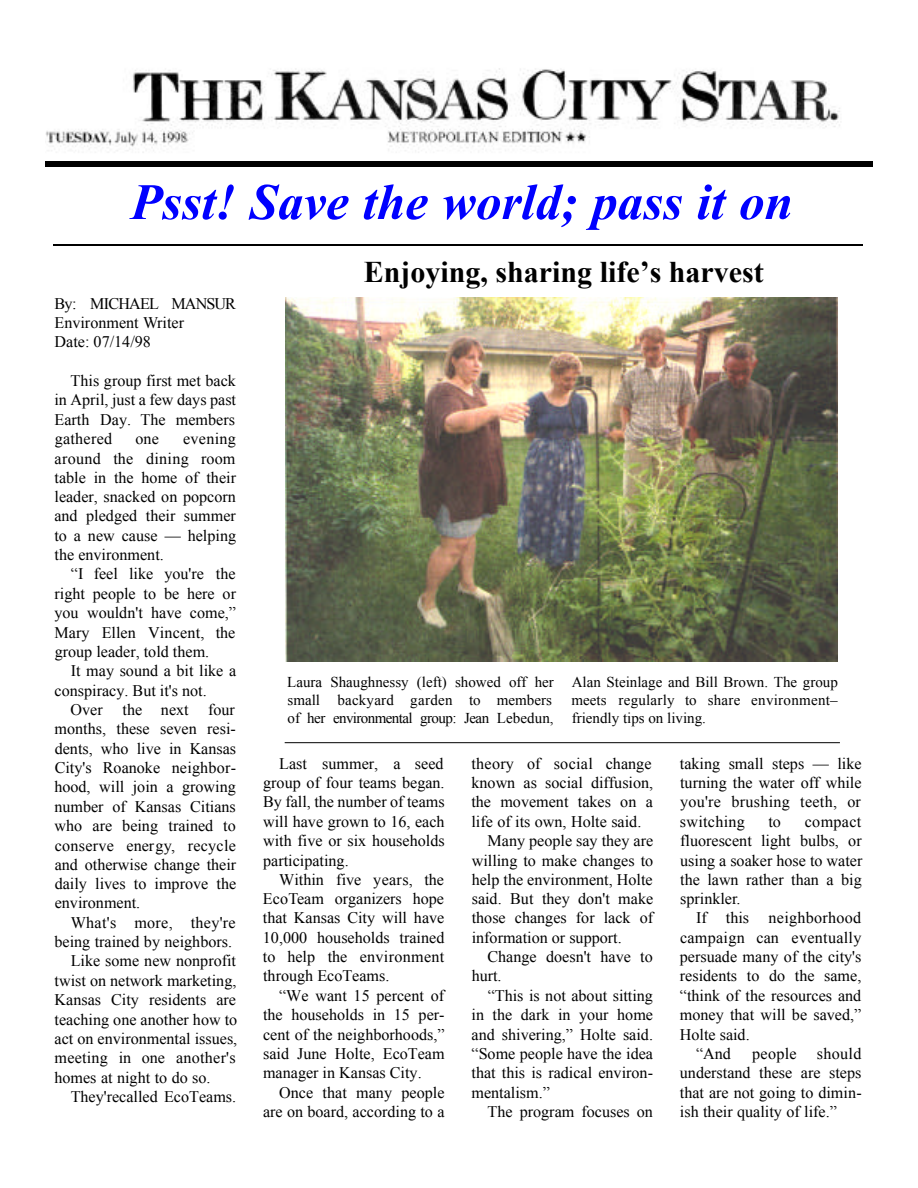
<style>
.page{position:relative;width:918px;height:1188px;background:#fff}
.page>*{position:absolute;margin:0;border:0;box-sizing:border-box;transform-origin:0 0}
.t1{font:italic 700 51px "Times New Roman";color:#00f}
.t2{font:700 30px "Times New Roman";color:#000}
.t3{font:16.2px/19.4px "Times New Roman";color:#000;text-align:justify}
.t4{font:16.2px "Times New Roman";letter-spacing:.02em;color:#000}
.t5{font:15px/18px "Times New Roman";color:#000}
</style>
<div class="page">
<img style="left:285px;top:297px;width:553px;height:365px">
<hr style="left:285px;top:742px;width:554px;height:1px;background:#000">
<hr style="left:53px;top:244px;width:810px;height:2px;background:#000">
<img style="left:46px;top:68px;width:794px;height:85px">
<div style="left:45px;top:161px;width:828px;height:6px;background:#000"></div>
<h1 class="t1" style="left:131px;top:173px;width:664px">Psst! Save the world; pass it on</h1>
<h2 class="t2" style="left:364px;top:256px;width:402px">Enjoying, sharing life’s harvest</h2>
<p class="t3" style="left:55px;top:293px;width:183px;text-align:left">By: MICHAEL M A N S U R<br>Environment Writer<br>Date: 07/14/98</p>
<p class="t3" style="left:54px;top:371px;width:183px;text-indent:16px">This group first met back in April, just a few days past Earth Day. The members gathered</p>
<p class="t3" style="left:54px;top:429px;width:183px;text-indent:129px">evening around the dining room table in the home of their leader, snacked on popcorn and pledged their summer to a new cause — helping the environment.</p>
<p class="t3" style="left:55px;top:564px;width:183px;text-indent:16px">“I feel like you're the right people to be here or you wouldn't have come,” Mary Ellen Vincent, the group leader, told them.</p>
<p class="t3" style="left:55px;top:661px;width:183px;text-indent:16px">It may sound a bit like a conspiracy. But it's not.</p>
<p class="t3" style="left:54px;top:700px;width:183px;text-indent:16px">Over the next four months, these seven resi&shy;dents, who live in Kansas City's Roanoke neighbor&shy;hood, will join a growing number of Kansas Citians who are being trained to conserve energ y, recycle and otherwise change their daily lives to improve the environment.</p>
<p class="t3" style="left:71px;top:913px;width:166px">What's more, they're</p>
<p class="t3" style="left:54px;top:932px;width:179px">being trained by neighbors.</p>
<p class="t3" style="left:71px;top:951px;width:167px">Like some new nonprofit</p>
<p class="t3" style="left:55px;top:971px;width:183px">twist on network marketing,</p>
<p class="t3" style="left:55px;top:990px;width:183px">Kansas City residents are</p>
<p class="t3" style="left:55px;top:1009px;width:184px">teaching one another how to</p>
<p class="t3" style="left:55px;top:1029px;width:184px">act on environmental issues,</p>
<p class="t3" style="left:55px;top:1048px;width:183px">meeting in one another's</p>
<p class="t3" style="left:55px;top:1067px;width:158px">homes at night to do so.</p>
<p class="t3" style="left:71px;top:1087px;width:167px">They'recalled EcoTeams.</p>
<p class="t3" style="left:136px;top:429px;width:25px">one</p>
<p class="t5" style="left:287px;top:673px;width:268px">Laura Shaughnessy (left) showed off her small backyard garden to members of her environmental group: Jean L e b e d u n ,</p>
<p class="t5" style="left:572px;top:673px;width:268px;text-align:justify">Alan Steinlage and Bill Brown. The group meets regularly to share environment– friendly tips on living.</p>
<p class="t3" style="left:263px;top:754px;width:183px;text-indent:16px">Last summer, a seed group of four teams began.<br>By fall, the number of teams will have grown to 16, each with five or six households participating.</p>
<p class="t3" style="left:263px;top:869px;width:183px;text-indent:16px">Within five years, the E c o Team organizers hope that Kansas City will have 10,000 households trained to help the environment through EcoTeams.</p>
<p class="t3" style="left:263px;top:986px;width:183px;text-indent:16px">“We want 15 percent of the households in 15 per&shy;cent of the neighborhoods,” said June Holte, EcoTeam manager in Kansas City.</p>
<p class="t3" style="left:263px;top:1083px;width:183px;text-align:right">Once that many people are on board, according to a</p>
<p class="t3" style="left:472px;top:754px;width:181px">theory of social change</p>
<p class="t3" style="left:471px;top:773px;width:183px">known as social diffusion,</p>
<p class="t3" style="left:471px;top:792px;width:183px">the movement takes on a</p>
<p class="t3" style="left:471px;top:811px;width:171px">life of its own, Holte said.</p>
<p class="t3" style="left:488px;top:831px;width:167px">Many people say they are</p>
<p class="t3" style="left:472px;top:850px;width:183px">willing to make changes to</p>
<p class="t3" style="left:472px;top:869px;width:182px">help the environment, Holte</p>
<p class="t3" style="left:472px;top:889px;width:183px">said. But they don't make</p>
<p class="t3" style="left:472px;top:908px;width:183px">those changes for lack of</p>
<p class="t3" style="left:472px;top:928px;width:152px">information or support.</p>
<p class="t3" style="left:488px;top:947px;width:167px">Change doesn't have to</p>
<p class="t3" style="left:472px;top:966px;width:32px">hurt.</p>
<p class="t3" style="left:488px;top:986px;width:167px">“This is not about sitting</p>
<p class="t3" style="left:472px;top:1005px;width:183px">in the dark in your home</p>
<p class="t3" style="left:472px;top:1024px;width:183px">and shivering,” Holte said.</p>
<p class="t3" style="left:472px;top:1044px;width:183px">“Some people have the idea</p>
<p class="t3" style="left:472px;top:1063px;width:183px">that this is radical environ-</p>
<p class="t3" style="left:472px;top:1082px;width:80px">mentalism.”</p>
<p class="t3" style="left:488px;top:1102px;width:167px">The program focuses on</p>
<p class="t3" style="left:680px;top:754px;width:183px">taking small steps — like turning the water off while you're brushing teeth, or switching</p>
<p class="t3" style="left:680px;top:811px;width:184px;text-indent:125px">compact fluorescent light bulbs, or using a soaker hose to water the lawn rather than a big sprinkler.</p>
<p class="t3" style="left:696px;top:908px;width:167px">If this neighborhood</p>
<p class="t4" style="left:680px;top:928px;width:183px">campaign can eventually</p>
<p class="t3" style="left:680px;top:947px;width:183px">persuade many of the city's</p>
<p class="t3" style="left:680px;top:966px;width:183px">residents to do the same,</p>
<p class="t3" style="left:680px;top:986px;width:183px">“think of the resources and</p>
<p class="t3" style="left:680px;top:1005px;width:183px">money that will be saved,”</p>
<p class="t3" style="left:680px;top:1024px;width:71px">Holte said.</p>
<p class="t3" style="left:696px;top:1044px;width:36px">“And</p>
<p class="t3" style="left:752px;top:1044px;width:46px">people</p>
<p class="t3" style="left:768px;top:811px;width:14px">to</p>
<p class="t3" style="left:680px;top:1044px;width:183px;text-indent:137px">should understand these are steps that are not going to dimin&shy;ish their quality of life.”</p>
</div>
